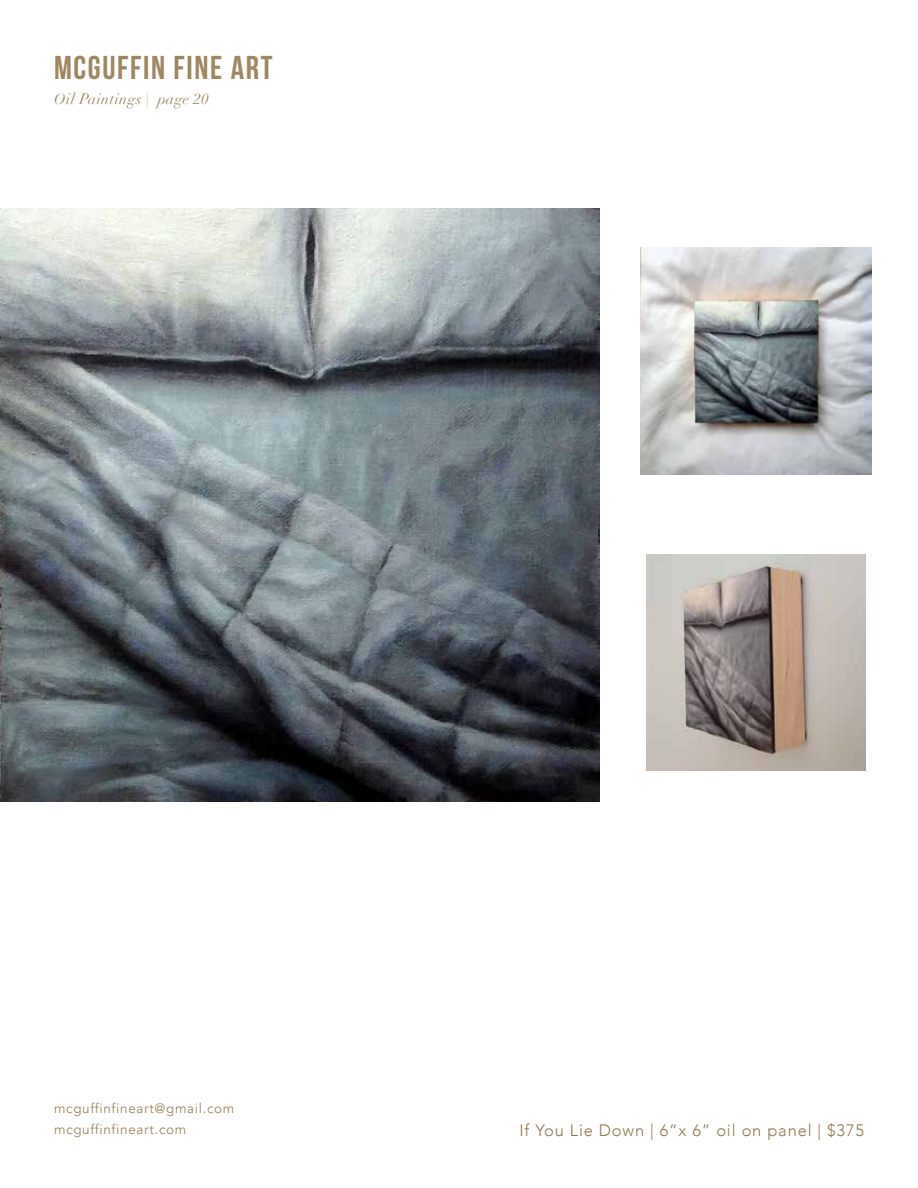
<style>
.page{position:relative;width:918px;height:1188px;background:#fff}
.page>*{position:absolute;margin:0;border:0;box-sizing:border-box;transform-origin:0 0}
.t1{font:700 33px "Bebas Neue";letter-spacing:.05em;color:#9f8762}
.t2{font:300 16.5px "Avenir";letter-spacing:.05em;color:#92784f}
.t3{font:italic 15px "Didot";letter-spacing:.03em;color:#9f8762}
.t4{font:13.5px/21px "Avenir";letter-spacing:.05em;color:#9f8762}
</style>
<div class="page">
<img style="left:646px;top:554px;width:220px;height:216px">
<img style="left:640px;top:247px;width:232px;height:227px">
<img style="left:0;top:208px;width:600px;height:594px">
<h1 class="t1" style="left:54px;top:49px;width:220px">MCGUFFIN FINE ART</h1>
<p class="t3" style="left:54px;top:89px;width:156px">Oil Paintings | page 20</p>
<p class="t4" style="left:54px;top:1098px;width:182px">mcguffinfineart@gmail.com mcguffinfineart.com</p>
<p class="t2" style="left:519px;top:1121px;width:346px">If You Lie Down | 6”x 6” oil on panel | $375</p>
</div>
